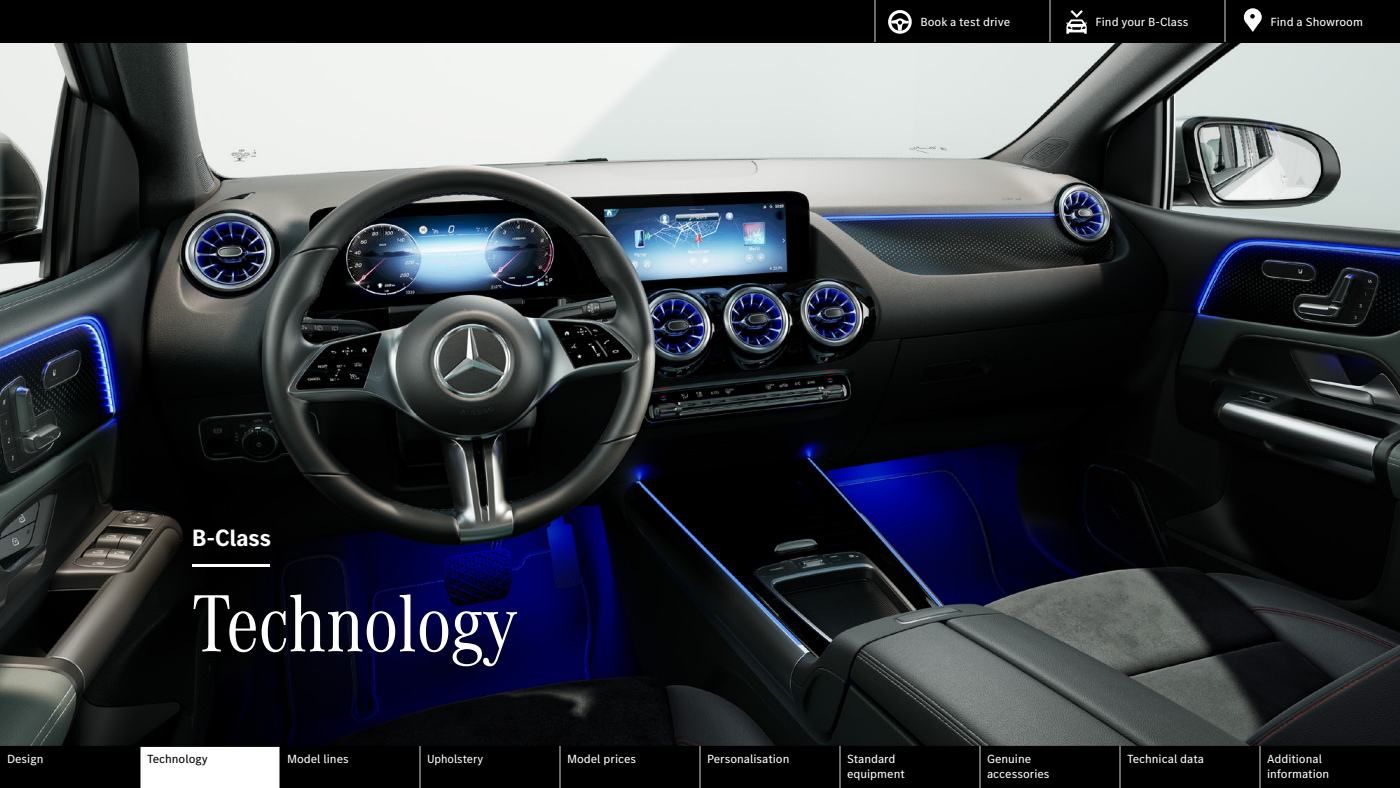
<style>
.page{position:relative;width:1400px;height:788px;background:#fff}
.page>*{position:absolute;margin:0;border:0;box-sizing:border-box;transform-origin:0 0}
.t1{font:84px "MB Corpo A Title Cond";color:#fff}
.t2{font:700 24.5px "MB Corpo S Title";color:#fff}
.t3{font:12.25px/14.7px "MB Corpo S Text";color:#fff}
.t4{font:12.25px "MB Corpo S Text";color:#000}
.t5{font:12.25px "MB Corpo S Text";color:#fff;scale:.96 1}
</style>
<div class="page">
<img style="left:0;top:42px;width:1400px;height:704px">
<hr style="left:192px;top:564px;width:77px;height:3px;background:#fff">
<div style="left:0;top:0;width:1400px;height:42px;background:#000"></div>
<svg style="left:875px;top:0;width:387px;height:42px"></svg>
<svg style="left:0;top:746px;width:1400px;height:42px;background:#191919"></svg>
<hr style="left:700px;top:746px;width:1px;height:42px;background:#d8d8d8">
<hr style="left:980px;top:746px;width:1px;height:42px;background:#d8d8d8">
<hr style="left:1120px;top:746px;width:1px;height:42px;background:#d8d8d8">
<hr style="left:420px;top:746px;width:1px;height:42px;background:#d8d8d8">
<hr style="left:560px;top:746px;width:1px;height:42px;background:#d8d8d8">
<hr style="left:840px;top:746px;width:1px;height:42px;background:#d8d8d8">
<hr style="left:1260px;top:746px;width:1px;height:42px;background:#d8d8d8">
<hr style="left:140px;top:746px;width:1px;height:42px;background:#000">
<hr style="left:280px;top:746px;width:1px;height:42px;background:#000">
<h2 class="t2" style="left:192px;top:522px;width:81px">B-Class</h2>
<h1 class="t1" style="left:192px;top:568px;width:326px">Technology</h1>
<p class="t3" style="left:920px;top:14px;width:91px">Book a test drive</p>
<p class="t3" style="left:1096px;top:14px;width:95px">Find your B-Class</p>
<p class="t3" style="left:1271px;top:14px;width:94px">Find a Showroom</p>
<p class="t3" style="left:7px;top:751px;width:38px">Design</p>
<p class="t4" style="left:147px;top:750px;width:62px">Technology</p>
<p class="t3" style="left:287px;top:751px;width:63px">Model lines</p>
<p class="t5" style="left:427px;top:750px;width:60px">Upholstery</p>
<p class="t3" style="left:567px;top:751px;width:71px">Model prices</p>
<p class="t3" style="left:707px;top:751px;width:84px">Personalisation</p>
<p class="t3" style="left:847px;top:751px;width:59px">Standard equipment</p>
<p class="t3" style="left:987px;top:751px;width:64px">Genuine accessories</p>
<p class="t3" style="left:1127px;top:751px;width:79px">Technical data</p>
<p class="t3" style="left:1267px;top:751px;width:64px">Additional information</p>
</div>
